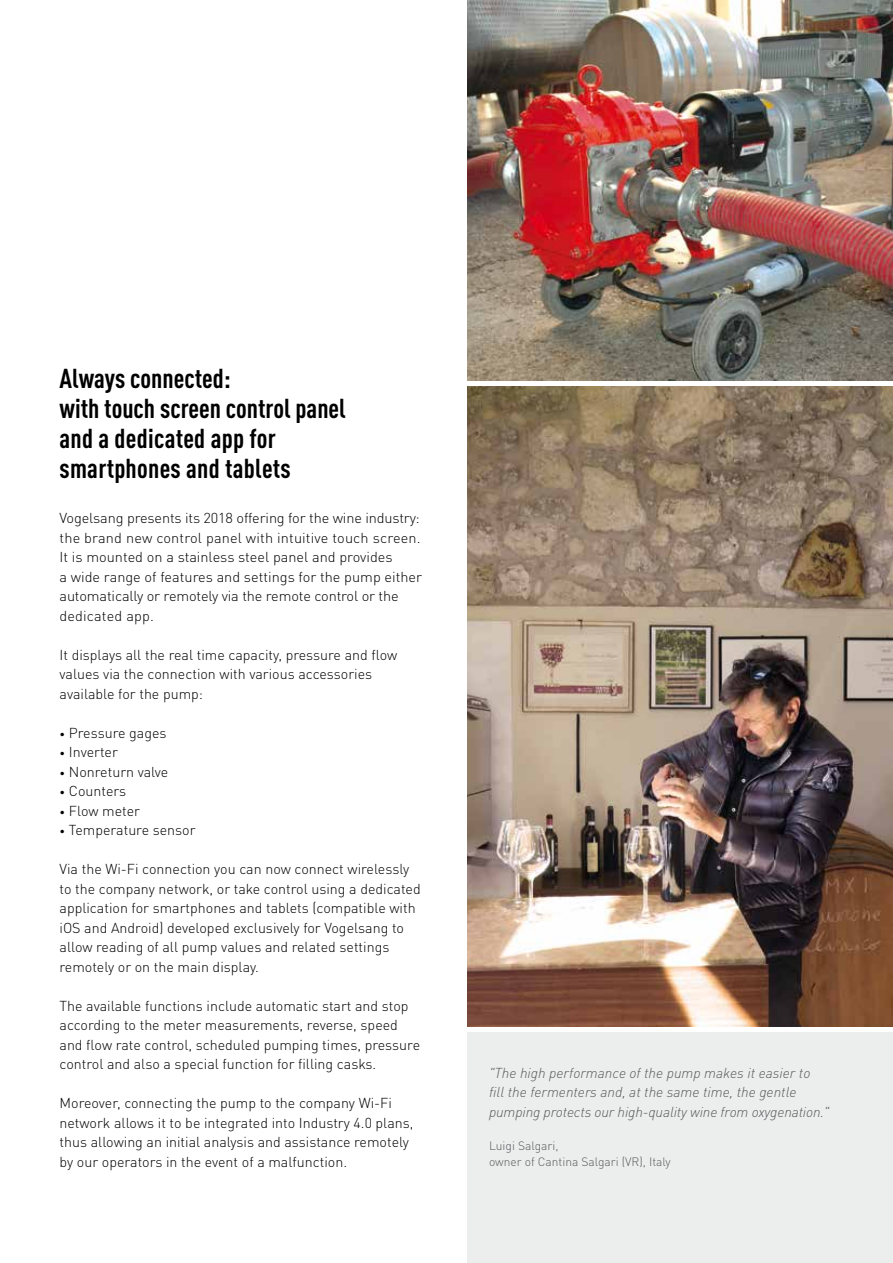
<style>
.page{position:relative;width:893px;height:1263px;background:#fff}
.page>*{position:absolute;margin:0;border:0;box-sizing:border-box;transform-origin:0 0}
.t1{font:700 condensed 27px/30px "DINOT";color:#000}
.t2{font:300 14.25px/19.5px "DINOT";color:#000}
.t3{font:italic 300 14.25px/19.5px "DINOT";letter-spacing:-.005em;color:#58585a}
.t4{font:300 12px/16.5px "DINOT";color:#58585a}
.s1{font-size:10.5px}
</style>
<div class="page">
<img style="left:468px;top:386px;width:425px;height:640px">
<img style="left:468px;top:0;width:425px;height:380px">
<div style="left:468px;top:1033px;width:425px;height:230px;background:#eceded"></div>
<h1 class="t1" style="left:60px;top:363px;width:288px">Always connected:<br>with touch screen control panel and a dedicated app for smartphones and tablets</h1>
<p class="t2" style="left:60px;top:508px;width:364px">Vogelsang presents its 2018 offering for the wine industry: the brand new control panel with intuitive touch screen.<br>It is mounted on a stainless steel panel and provides<br>a wide range of features and settings for the pump either automatically or remotely via the remote control or the dedicated app.</p>
<p class="t2" style="left:60px;top:645px;width:339px">It displays all the real time capacity, pressure and flow values via the connection with various accessories available for the pump:</p>
<p class="t2" style="left:60px;top:723px;width:109px"><span class="s1">•</span> Pressure gages</p>
<p class="t2" style="left:60px;top:742px;width:60px"><span class="s1">•</span> Inverter</p>
<p class="t2" style="left:60px;top:762px;width:110px"><span class="s1">•</span> Nonreturn valve</p>
<p class="t2" style="left:60px;top:781px;width:68px"><span class="s1">•</span> Counters</p>
<p class="t2" style="left:60px;top:801px;width:82px"><span class="s1">•</span> Flow meter</p>
<p class="t2" style="left:60px;top:820px;width:138px"><span class="s1">•</span> Temperature sensor</p>
<p class="t2" style="left:60px;top:859px;width:363px">Via the Wi-Fi connection you can now connect wirelessly to the company network, or take control using a dedicated application for smartphones and tablets (compatible with iOS and Android) developed exclusively for Vogelsang to allow reading of all pump values and related settings remotely or on the main display.</p>
<p class="t2" style="left:60px;top:996px;width:362px">The available functions include automatic start and stop according to the meter measurements, reverse, speed and flow rate control, scheduled pumping times, pressure control and also a special function for filling casks.</p>
<p class="t2" style="left:60px;top:1093px;width:355px">Moreover, connecting the pump to the company Wi-Fi network allows it to be integrated into Industry 4.0 plans, thus allowing an initial analysis and assistance remotely by our operators in the event of a malfunction.</p>
<p class="t3" style="left:489px;top:1063px;width:342px">"The high performance of the pump makes it easier to<br>fill the fermenters and, at the same time, the gentle pumping protects our high-quality wine from oxygenation."</p>
<p class="t4" style="left:489px;top:1137px;width:183px">Luigi Salgari,<br>owner of Cantina Salgari (VR), Italy</p>
</div>
